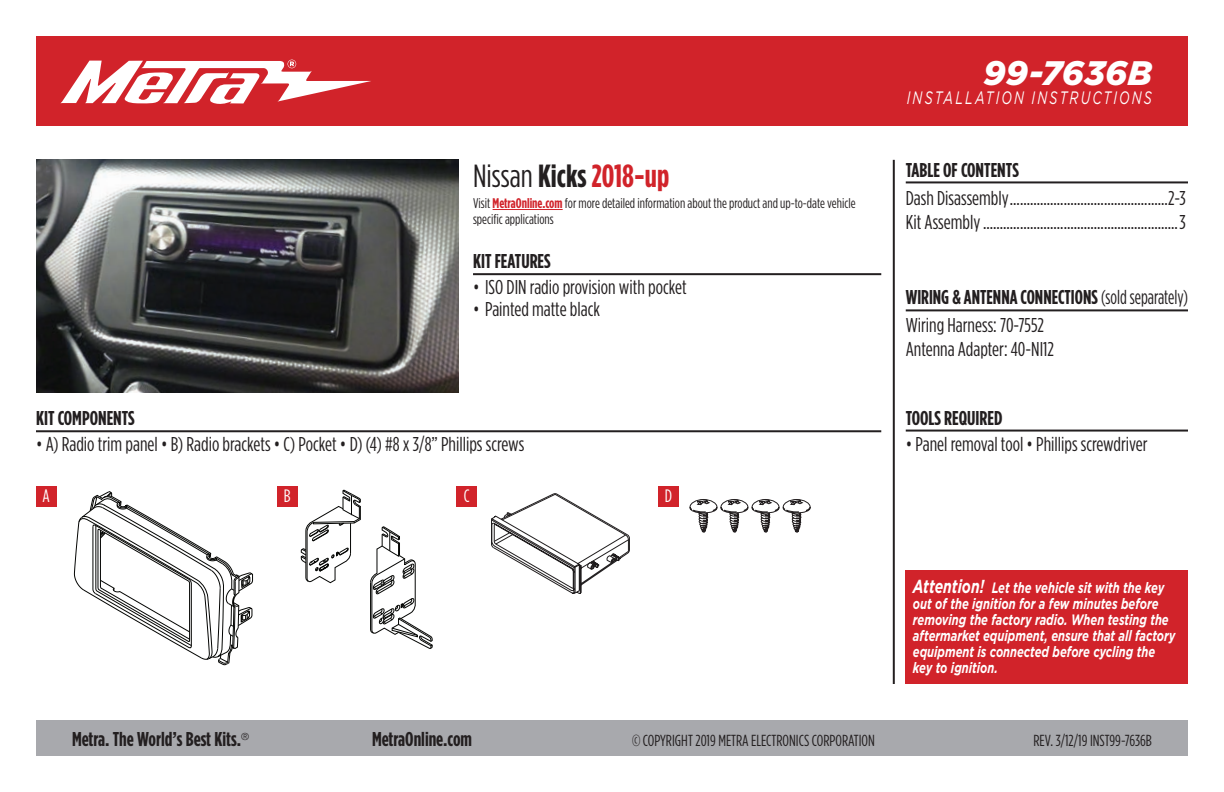
<style>
.page{position:relative;width:1224px;height:792px;background:#fff}
.page>*{position:absolute;margin:0;border:0;box-sizing:border-box;transform-origin:0 0}
.t1{font:italic 900 34px "Gotham";color:#fff}
.t2{font:700 32px "Gotham Condensed";color:#d1232a}
.t3{font:20px/24px "Gotham Condensed";color:#231f20}
.t4{font:700 20px "Gotham Condensed";color:#231f20}
.t5{font:20px/28px "Gotham Condensed";color:#231f20;scale:.9 1}
.t6{font:italic 18px "Gotham";letter-spacing:.165em;color:#fff;scale:.7 1}
.t7{font:18px "Gotham Condensed";color:#fff}
.t8{font:16px "Gotham Condensed";color:#231f20}
.t9{font:italic 700 15px/16px "Gotham";color:#fff;scale:.74 1}
.t10{font:14px/16px "Gotham Condensed";color:#231f20}
.s1{font-weight:400;color:#231f20}
.s2{color:#231f20}
.s3{font-weight:700;color:#d1232a}
.s4{font-weight:700}
.s5{font-size:18.8px}
</style>
<div class="page">
<div style="left:36px;top:720px;width:1152px;height:36px;background:#a8a9ad"></div>
<hr style="left:893px;top:160px;width:2px;height:524px;background:#231f20">
<div style="left:36px;top:36px;width:1152px;height:90px;background:#d1232a"></div>
<svg style="left:60px;top:60px;width:311px;height:44px"></svg>
<div style="left:906px;top:570px;width:282px;height:114px;background:#d1232a"></div>
<img style="left:36px;top:160px;width:423px;height:232px">
<hr style="left:473px;top:273px;width:408px;height:2px;background:#231f20">
<hr style="left:36px;top:430px;width:845px;height:2px;background:#231f20">
<hr style="left:906px;top:430px;width:282px;height:2px;background:#231f20">
<hr style="left:906px;top:309px;width:282px;height:2px;background:#231f20">
<hr style="left:906px;top:181px;width:282px;height:2px;background:#231f20">
<svg style="left:74px;top:491px;width:179px;height:175px"></svg>
<svg style="left:301px;top:490px;width:60px;height:93px"></svg>
<svg style="left:370px;top:527px;width:63px;height:122px"></svg>
<svg style="left:491px;top:493px;width:139px;height:101px"></svg>
<svg style="left:690px;top:499px;width:120px;height:33px"></svg>
<div style="left:36px;top:487px;width:21px;height:20px;background:#d1232a"></div>
<div style="left:277px;top:487px;width:21px;height:20px;background:#d1232a"></div>
<div style="left:457px;top:487px;width:20px;height:20px;background:#d1232a"></div>
<div style="left:658px;top:487px;width:21px;height:20px;background:#d1232a"></div>
<hr style="left:493px;top:209px;width:70px;height:1px;background:#d1232a">
<h1 class="t1" style="left:984px;top:53px;width:170px">99-7636B</h1>
<h2 class="t2" style="left:473px;top:158px;width:198px"><span class="s1">Nissan</span> <span class="s2">Kicks</span> 2018-up</h2>
<p class="t10" style="left:473px;top:195px;width:384px">Visit <span class="s3">MetraOnline.com</span> for more detailed information about the product and up-to-date vehicle specific applications</p>
<p class="t4" style="left:473px;top:250px;width:79px">KIT FEATURES</p>
<p class="t3" style="left:473px;top:275px;width:215px">• ISO DIN radio provision with pocket</p>
<p class="t3" style="left:473px;top:297px;width:129px">• Painted matte black</p>
<p class="t4" style="left:36px;top:407px;width:100px">KIT COMPONENTS</p>
<p class="t3" style="left:36px;top:432px;width:490px">• A) Radio trim panel • B) Radio brackets • C) Pocket • D) (4) #8 x 3/8” Phillips screws</p>
<p class="t7" style="left:43px;top:486px;width:9px">A</p>
<p class="t7" style="left:284px;top:486px;width:8px">B</p>
<p class="t7" style="left:464px;top:486px;width:7px">C</p>
<p class="t7" style="left:665px;top:486px;width:9px">D</p>
<p class="t6" style="left:907px;top:88px;width:352px">INSTALLATION INSTRUCTIONS</p>
<p class="t4" style="left:906px;top:158px;width:115px">TABLE OF CONTENTS</p>
<p class="t3" style="left:906px;top:185px;width:282px">Dash Disassembly...............................................2-3<br>Kit Assembly..........................................................3</p>
<p class="t5" style="left:906px;top:283px;width:315px"><span class="s4">WIRING &amp; ANTENNA CONNECTIONS</span> (sold separately)<br>Wiring Harness: 70-7552</p>
<p class="t3" style="left:906px;top:337px;width:150px">Antenna Adapter: 40-NI12</p>
<p class="t4" style="left:906px;top:406px;width:98px">TOOLS REQUIRED</p>
<p class="t3" style="left:906px;top:431px;width:243px">• Panel removal tool • Phillips screwdriver</p>
<p class="t9" style="left:913px;top:580px;width:356px"><span class="s5">Attention!</span> Let the vehicle sit with the key out of the ignition for a few minutes before removing the factory radio. When testing the aftermarket equipment, ensure that all factory equipment is connected before cycling the key to ignition.</p>
<p class="t4" style="left:72px;top:728px;width:179px">Metra. The World’s Best Kits.<sup>®</sup></p>
<p class="t4" style="left:372px;top:728px;width:102px">MetraOnline.com</p>
<p class="t8" style="left:632px;top:732px;width:244px">© COPYRIGHT 2019 METRA ELECTRONICS CORPORATION</p>
<p class="t8" style="left:1033px;top:732px;width:120px">REV. 3/12/19 INST99-7636B</p>
</div>
